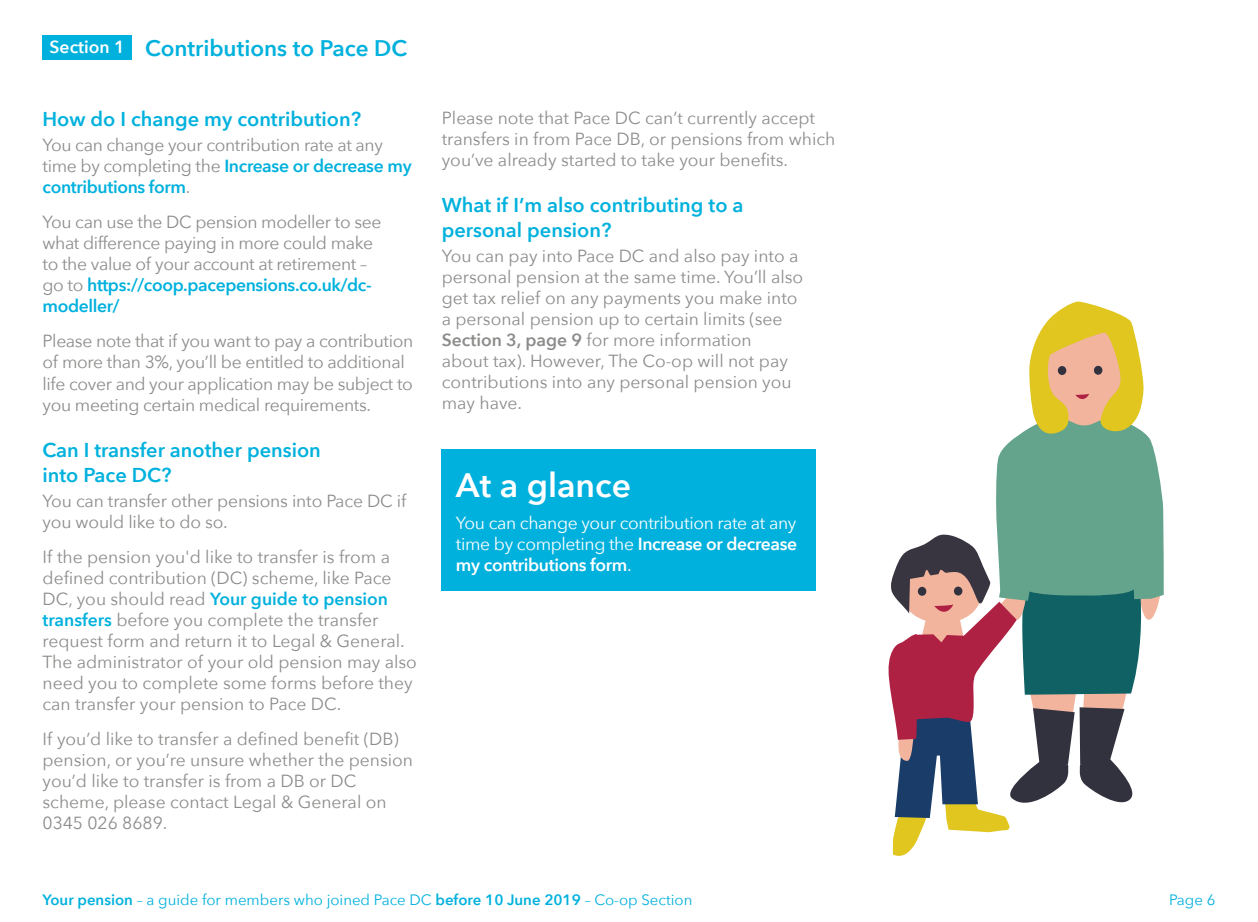
<style>
.page{position:relative;width:1258px;height:922px;background:#fff}
.page>*{position:absolute;margin:0;border:0;box-sizing:border-box;transform-origin:0 0}
.t1{font:600 33.75px "Avenir Next";color:#fff}
.t2{font:600 22.5px "Avenir Next";color:#00b1dd}
.t3{font:600 20px/25px "Avenir Next";color:#00b1dd}
.t4{font:17.5px/21px "Avenir Next";color:#8c8c8b}
.t5{font:17.5px/21px "Avenir Next";letter-spacing:-.02em;color:#8c8c8b}
.t6{font:17.5px/21px "Avenir Next";letter-spacing:-.02em;color:#fff;text-align:justify}
.t7{font:600 17.5px "Avenir Next";color:#fff}
.t8{font:15px "Avenir Next";color:#00b1dd}
.s1{font-weight:600;color:#00b1dd}
.s2{font-weight:600}
</style>
<div class="page">
<div style="left:43px;top:35px;width:89px;height:25px;background:#00b1dd"></div>
<div style="left:442px;top:449px;width:374px;height:141px;background:#00b1dd"></div>
<svg style="left:888px;top:301px;width:276px;height:555px"></svg>
<p class="t7" style="left:50px;top:32px;width:77px">Section 1</p>
<p class="t2" style="left:145px;top:29px;width:263px">Contributions to Pace DC</p>
<p class="t3" style="left:43px;top:106px;width:320px">How do I change my contribution?</p>
<p class="t5" style="left:43px;top:134px;width:371px">You can change your contribution rate at any time by completing the <span class="s1">Increase or decrease my contributions form</span>.</p>
<p class="t5" style="left:43px;top:211px;width:341px">You can use the DC pension modeller to see what difference paying in more could make to the value of your account at retirement – go to <span class="s1">https://coop.pacepensions.co.uk/dc&shy;modeller/</span></p>
<p class="t5" style="left:43px;top:330px;width:372px">Please note that if you want to pay a contribution of more than 3%, you’ll be entitled to additional life cover and your application may be subject to you meeting certain medical requirements.</p>
<p class="t3" style="left:43px;top:437px;width:280px">Can I transfer another pension into Pace DC?</p>
<p class="t4" style="left:43px;top:489px;width:365px">You can transfer other pensions into Pace DC if you would like to do so.</p>
<p class="t4" style="left:43px;top:545px;width:376px">If the pension you'd like to transfer is from a defined contribution (DC) scheme, like Pace DC, you should read <span class="s1">Your guide to pension transfers</span> before you complete the transfer request form and return it to Legal &amp; General.<br>The administrator of your old pension may also need you to complete some forms before they can transfer your pension to Pace DC.</p>
<p class="t4" style="left:43px;top:727px;width:372px">If you’d like to transfer a defined benefit (DB) pension, or you’re unsure whether the pension you’d like to transfer is from a DB or DC scheme, please contact Legal &amp; General on 0345 026 8689.</p>
<p class="t4" style="left:442px;top:106px;width:395px">Please note that Pace DC can’t currently accept transfers in from Pace DB, or pensions from which you’ve already started to take your benefits.</p>
<p class="t3" style="left:442px;top:192px;width:303px">What if I’m also contributing to a personal pension?</p>
<p class="t4" style="left:442px;top:245px;width:363px">You can pay into Pace DC and also pay into a personal pension at the same time. You’ll also get tax relief on any payments you make into a personal pension up to certain limits (see <span class="s2">Section 3, page 9</span> for more information<br>about tax). However, The Co-op will not pay contributions into any personal pension you may have.</p>
<h1 class="t1" style="left:456px;top:456px;width:177px">At a glance</h1>
<p class="t6" style="left:456px;top:511px;width:343px">You can change your contribution rate at any time by completing the <span class="s2">Increase or decrease my contributions form</span>.</p>
<p class="t8" style="left:43px;top:886px;width:651px"><span class="s2">Your pension</span> – a guide for members who joined Pace DC <span class="s2">before 10 June 2019</span> – Co-op Section</p>
<p class="t8" style="left:1169px;top:886px;width:48px">Page 6</p>
</div>
